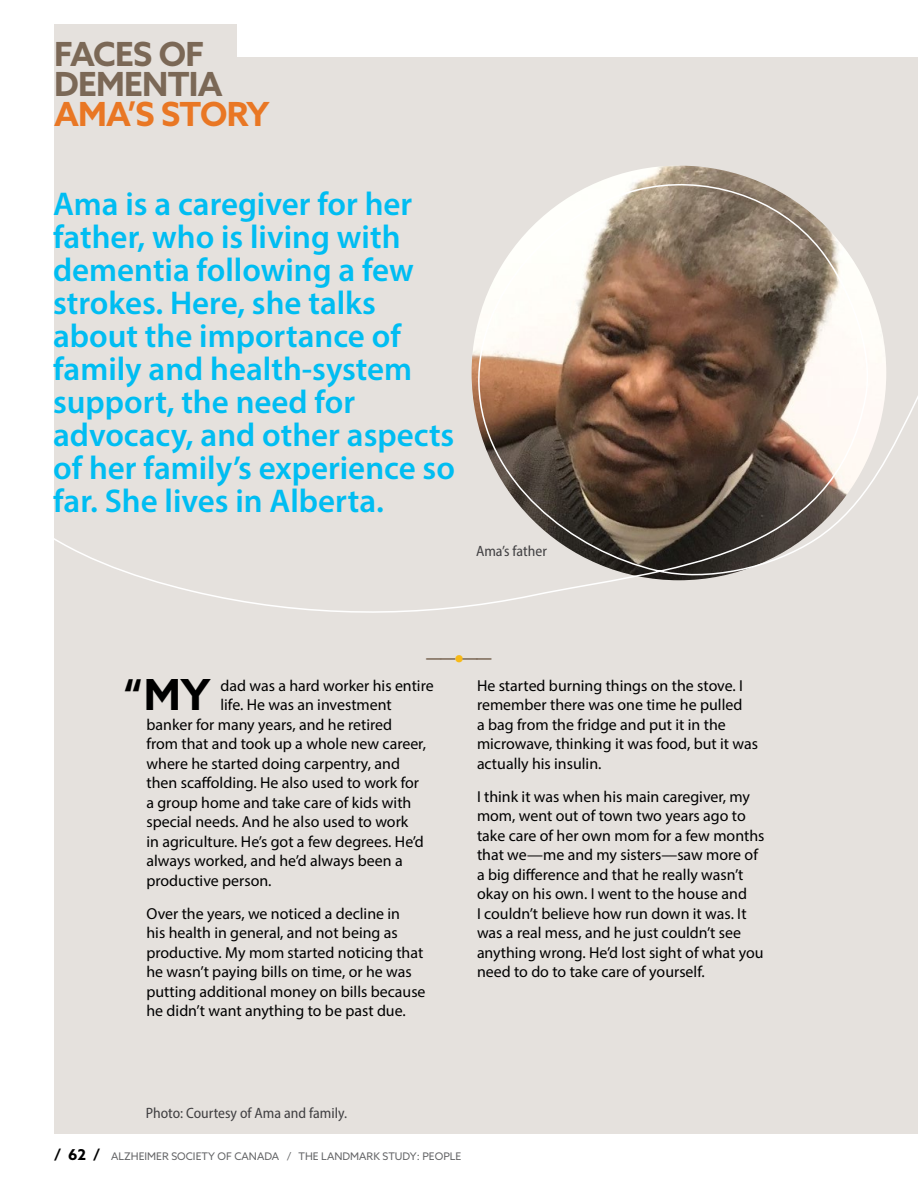
<style>
.page{position:relative;width:918px;height:1188px;background:#fff}
.page>*{position:absolute;margin:0;border:0;box-sizing:border-box;transform-origin:0 0}
.p_drop_cap_body{font:700 42.9px "Azo Sans";color:#000}
.h_profile_heading{font:700 33.3px/30px "Azo Sans";letter-spacing:-.02em;color:#7b6856}
.h_profile_main_head{font:600 33px/33px "Myriad Pro";color:#00bdf2}
.p_body{font:15.9px/19.5px "Myriad Pro";color:#000}
.p_drop_cap_body-2{font:15.9px "Myriad Pro";color:#000}
.p_section-separater{font:700 15.9px "Myriad Pro";color:#7b6856}
.p_caption{font:semi-condensed 15px "Myriad Pro";color:#414042}
.t1{font:10.5px "Azo Sans";color:#636466}
.s1{color:#e97724}
.s2{font-size:27.9px;color:#f8ba17}
.s3{font-weight:700;font-size:15px;color:#000}
</style>
<div class="page">
<div style="left:54px;top:58px;width:864px;height:1076px;background:#e5e1dd"></div>
<div style="left:54px;top:24px;width:183px;height:63px;background:#e5e1dd"></div>
<svg style="left:54px;top:165px;width:864px;height:448px"></svg>
<p class="h_profile_heading" style="left:54px;top:38px;width:217px">FACES OF<br>DEMENTIA<br><span class="s1">AMA’S STORY</span></p>
<p class="h_profile_main_head" style="left:53px;top:186px;width:403px">Ama is a caregiver for her father, who is living with dementia following a few strokes. Here, she talks about the importance of family and health-system support, the need for advocacy, and other aspects of her family’s experience so far. She lives in Alberta.</p>
<p class="p_caption" style="left:476px;top:542px;width:72px">Ama’s father</p>
<p class="p_section-separater" style="left:426px;top:648px;width:68px">——<span class="s2">•</span>——</p>
<p class="p_drop_cap_body" style="left:124px;top:666px;width:88px">“MY</p>
<p class="p_drop_cap_body-2" style="left:220px;top:675px;width:215px">dad was a hard worker his entire</p>
<p class="p_drop_cap_body-2" style="left:220px;top:695px;width:173px">life. He was an investment</p>
<p class="p_drop_cap_body-2" style="left:147px;top:714px;width:247px">banker for many years, and he retired</p>
<p class="p_drop_cap_body-2" style="left:147px;top:734px;width:281px">from that and took up a whole new career,</p>
<p class="p_drop_cap_body-2" style="left:147px;top:753px;width:255px">where he started doing carpentry, and</p>
<p class="p_drop_cap_body-2" style="left:147px;top:773px;width:274px">then scaffolding. He also used to work for</p>
<p class="p_drop_cap_body-2" style="left:147px;top:792px;width:266px">a group home and take care of kids with</p>
<p class="p_drop_cap_body-2" style="left:147px;top:812px;width:263px">special needs. And he also used to work</p>
<p class="p_drop_cap_body-2" style="left:147px;top:831px;width:279px">in agriculture. He’s got a few degrees. He’d</p>
<p class="p_drop_cap_body-2" style="left:147px;top:851px;width:258px">always worked, and he’d always been a</p>
<p class="p_drop_cap_body-2" style="left:147px;top:870px;width:127px">productive person.</p>
<p class="p_body" style="left:147px;top:903px;width:281px">Over the years, we noticed a decline in<br>his health in general, and not being as productive. My mom started noticing that he wasn’t paying bills on time, or he was putting additional money on bills because he didn’t want anything to be past due.</p>
<p class="p_body" style="left:477px;top:675px;width:283px">He started burning things on the stove. I remember there was one time he pulled<br>a bag from the fridge and put it in the microwave, thinking it was food, but it was actually his insulin.</p>
<p class="p_body" style="left:477px;top:786px;width:289px">I think it was when his main caregiver, my mom, went out of town two years ago to take care of her own mom for a few months that we—me and my sisters—saw more of a big difference and that he really wasn’t okay on his own. I went to the house and<br>I couldn’t believe how run down it was. It was a real mess, and he just couldn’t see anything wrong. He’d lost sight of what you need to do to take care of yourself.</p>
<p class="p_caption" style="left:146px;top:1104px;width:203px">Photo: Courtesy of Ama and family.</p>
<p class="t1" style="left:54px;top:1149px;width:409px"><span class="s3">/ 62 /</span> ALZHEIMER SOCIETY OF CANADA / THE LANDMARK STUDY: PEOPLE</p>
</div>
